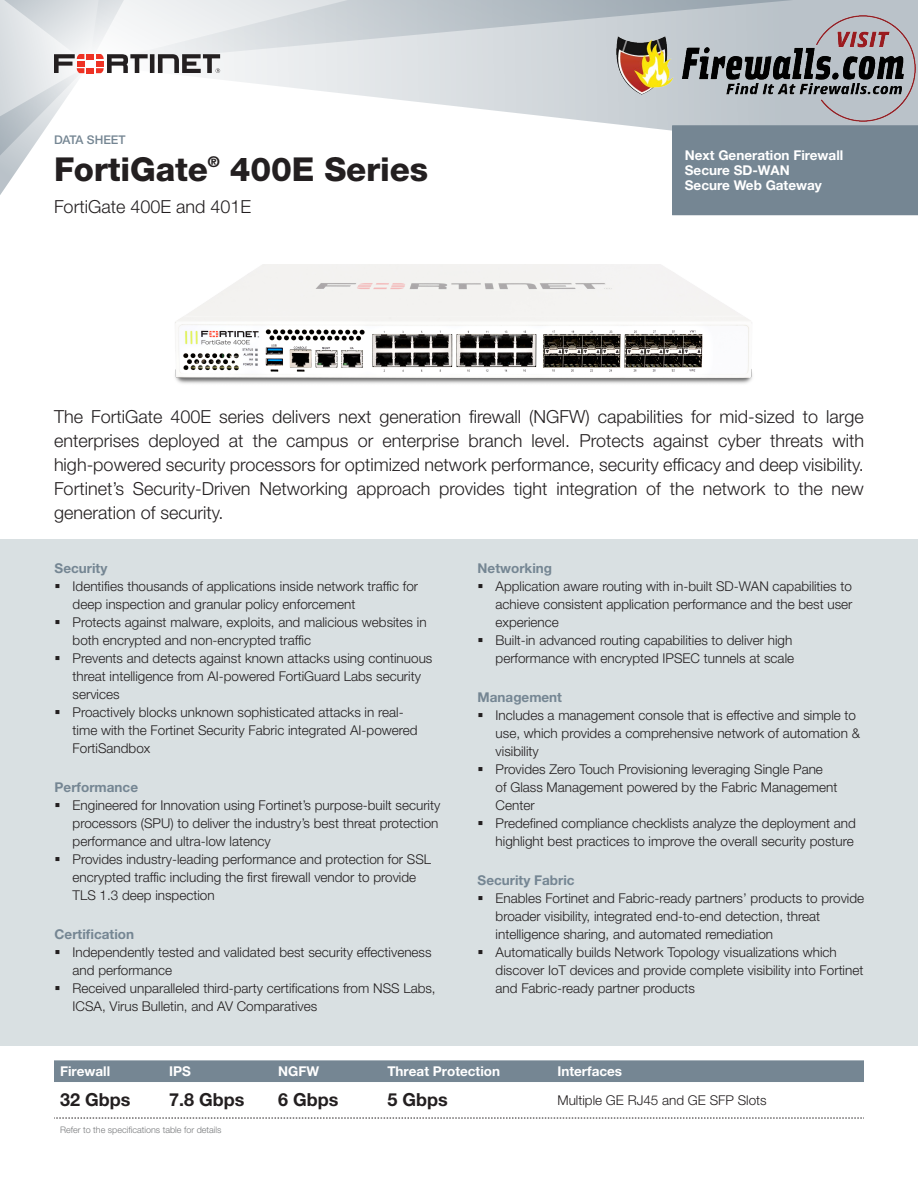
<style>
.page{position:relative;width:918px;height:1188px;background:#fff}
.page>*{position:absolute;margin:0;border:0;box-sizing:border-box;transform-origin:0 0}
.pg1_FortiProduct_tit{font:800 33px "Helvetica Neue LT Std";letter-spacing:-.005em;color:#231f20}
.pg1_Intro_text{font:300 18px/24px "Helvetica Neue LT Pro";color:#231f20;text-align:justify}
.Pg1_Perf_Table_body{font:700 18px "Helvetica Neue LT Pro";color:#231f20}
.pg1_FortiProduct_sub{font:300 18px "Helvetica Neue LT Pro";color:#231f20}
.Pg1_Perf_Table_body-2{font:300 13.5px/18px "Helvetica Neue LT Pro";color:#231f20}
.pg1_Feature_heads{font:700 13.5px "Helvetica Neue LT Std";color:#758693}
.Pg1_7544_box_reverse{font:700 13.5px "Helvetica Neue LT Std";color:#fff}
.Pg1_Perf_Table_heade{font:700 13.5px "Helvetica Neue LT Pro";color:#fff}
.t1{font:500 12px "Helvetica Neue LT Std";color:#758693}
.Pg1_Perf_Table_footn{font:300 9px "Helvetica Neue LT Pro";color:#77797b}
</style>
<div class="page">
<svg style="left:220px;top:65px;width:698px;height:66px"></svg>
<svg style="left:220px;top:0;width:698px;height:65px;background:#ccd2d7"></svg>
<svg style="left:0;top:0;width:220px;height:195px"></svg>
<div style="left:672px;top:125px;width:246px;height:90px;background:#758693"></div>
<div style="left:54px;top:1060px;width:810px;height:22px;background:#758693"></div>
<svg style="left:54px;top:1118px;width:810px;height:1px"></svg>
<img style="left:175px;top:265px;width:578px;height:119px">
<div style="left:0;top:539px;width:918px;height:507px;background:#d9e0e2"></div>
<img style="left:617px;top:16px;width:298px;height:105px">
<p class="t1" style="left:54px;top:132px;width:73px">DATA SHEET</p>
<p class="pg1_FortiProduct_tit" style="left:54px;top:150px;width:376px">FortiGate<sup>®</sup> 400E Series</p>
<p class="pg1_FortiProduct_sub" style="left:54px;top:195px;width:199px">FortiGate 400E and 401E</p>
<p class="Pg1_7544_box_reverse" style="left:685px;top:147px;width:160px">Next Generation Firewall</p>
<p class="Pg1_7544_box_reverse" style="left:685px;top:162px;width:106px">Secure SD-WAN</p>
<p class="Pg1_7544_box_reverse" style="left:685px;top:177px;width:139px">Secure Web Gateway</p>
<p class="pg1_Intro_text" style="left:54px;top:404px;width:812px">The FortiGate 400E series delivers next generation firewall (NGFW) capabilities for mid-sized to large enterprises deployed at the campus or enterprise branch level. Protects against cyber threats with high-powered security processors for optimized network performance, security efficacy and deep visibility.<br>Fortinet’s Security-Driven Networking approach provides tight integration of the network to the new generation of security.</p>
<p class="pg1_Feature_heads" style="left:55px;top:560px;width:54px">Security</p>
<p class="Pg1_Perf_Table_body-2" style="left:73px;top:577px;width:347px;text-indent:-18px">▪ Identifies thousands of applications inside network traffic for deep inspection and granular policy enforcement</p>
<p class="Pg1_Perf_Table_body-2" style="left:73px;top:613px;width:356px;text-indent:-18px">▪ Protects against malware, exploits, and malicious websites in both encrypted and non-encrypted traffic</p>
<p class="Pg1_Perf_Table_body-2" style="left:73px;top:649px;width:361px;text-indent:-18px">▪ Prevents and detects against known attacks using continuous threat intelligence from AI-powered FortiGuard Labs security services</p>
<p class="Pg1_Perf_Table_body-2" style="left:73px;top:703px;width:347px;text-indent:-18px">▪ Proactively blocks unknown sophisticated attacks in real&shy;time with the Fortinet Security Fabric integrated AI-powered<br>FortiSandbox</p>
<p class="pg1_Feature_heads" style="left:55px;top:779px;width:85px">Performance</p>
<p class="Pg1_Perf_Table_body-2" style="left:73px;top:796px;width:369px;text-indent:-18px">▪ Engineered for Innovation using Fortinet’s purpose-built security processors (SPU) to deliver the industry’s best threat protection performance and ultra-low latency</p>
<p class="Pg1_Perf_Table_body-2" style="left:73px;top:850px;width:360px;text-indent:-18px">▪ Provides industry-leading performance and protection for SSL encrypted traffic including the first firewall vendor to provide<br>TLS 1.3 deep inspection</p>
<p class="pg1_Feature_heads" style="left:55px;top:926px;width:81px">Certification</p>
<p class="Pg1_Perf_Table_body-2" style="left:73px;top:943px;width:361px;text-indent:-18px">▪ Independently tested and validated best security effectiveness and performance</p>
<p class="Pg1_Perf_Table_body-2" style="left:73px;top:979px;width:365px;text-indent:-18px">▪ Received unparalleled third-party certifications from NSS Labs,<br>ICSA, Virus Bulletin, and AV Comparatives</p>
<p class="pg1_Feature_heads" style="left:478px;top:560px;width:76px">Networking</p>
<p class="Pg1_Perf_Table_body-2" style="left:496px;top:577px;width:358px;text-align:justify;text-indent:-18px">▪ Application aware routing with in-built SD-WAN capabilities to achieve consistent application performance and the best user experience</p>
<p class="Pg1_Perf_Table_body-2" style="left:478px;top:631px;width:318px;text-align:right">▪ Built-in advanced routing capabilities to deliver high performance with encrypted IPSEC tunnels at scale</p>
<p class="pg1_Feature_heads" style="left:478px;top:689px;width:86px">Management</p>
<p class="Pg1_Perf_Table_body-2" style="left:496px;top:706px;width:366px;text-indent:-18px">▪ Includes a management console that is effective and simple to use, which provides a comprehensive network of automation &amp; visibility</p>
<p class="Pg1_Perf_Table_body-2" style="left:496px;top:760px;width:343px;text-indent:-18px">▪ Provides Zero Touch Provisioning leveraging Single Pane<br>of Glass Management powered by the Fabric Management<br>Center</p>
<p class="Pg1_Perf_Table_body-2" style="left:478px;top:814px;width:380px;text-align:right">▪ Predefined compliance checklists analyze the deployment and highlight best practices to improve the overall security posture</p>
<p class="pg1_Feature_heads" style="left:478px;top:872px;width:98px">Security Fabric</p>
<p class="Pg1_Perf_Table_body-2" style="left:496px;top:889px;width:370px;text-indent:-18px">▪ Enables Fortinet and Fabric-ready partners’ products to provide broader visibility, integrated end-to-end detection, threat intelligence sharing, and automated remediation</p>
<p class="Pg1_Perf_Table_body-2" style="left:496px;top:943px;width:369px;text-indent:-18px">▪ Automatically builds Network Topology visualizations which discover IoT devices and provide complete visibility into Fortinet and Fabric-ready partner products</p>
<p class="Pg1_Perf_Table_heade" style="left:60px;top:1063px;width:52px">Firewall</p>
<p class="Pg1_Perf_Table_heade" style="left:169px;top:1063px;width:23px">IPS</p>
<p class="Pg1_Perf_Table_heade" style="left:278px;top:1063px;width:42px">NGFW</p>
<p class="Pg1_Perf_Table_heade" style="left:387px;top:1063px;width:114px">Threat Protection</p>
<p class="Pg1_Perf_Table_heade" style="left:557px;top:1063px;width:66px">Interfaces</p>
<p class="Pg1_Perf_Table_body" style="left:60px;top:1089px;width:72px">32 Gbps</p>
<p class="Pg1_Perf_Table_body" style="left:169px;top:1089px;width:77px">7.8 Gbps</p>
<p class="Pg1_Perf_Table_body" style="left:278px;top:1089px;width:62px">6 Gbps</p>
<p class="Pg1_Perf_Table_body" style="left:387px;top:1089px;width:62px">5 Gbps</p>
<p class="Pg1_Perf_Table_body-2" style="left:557px;top:1091px;width:211px">Multiple GE RJ45 and GE SFP Slots</p>
<p class="Pg1_Perf_Table_footn" style="left:60px;top:1125px;width:163px">Refer to the specifications table for details</p>
</div>
